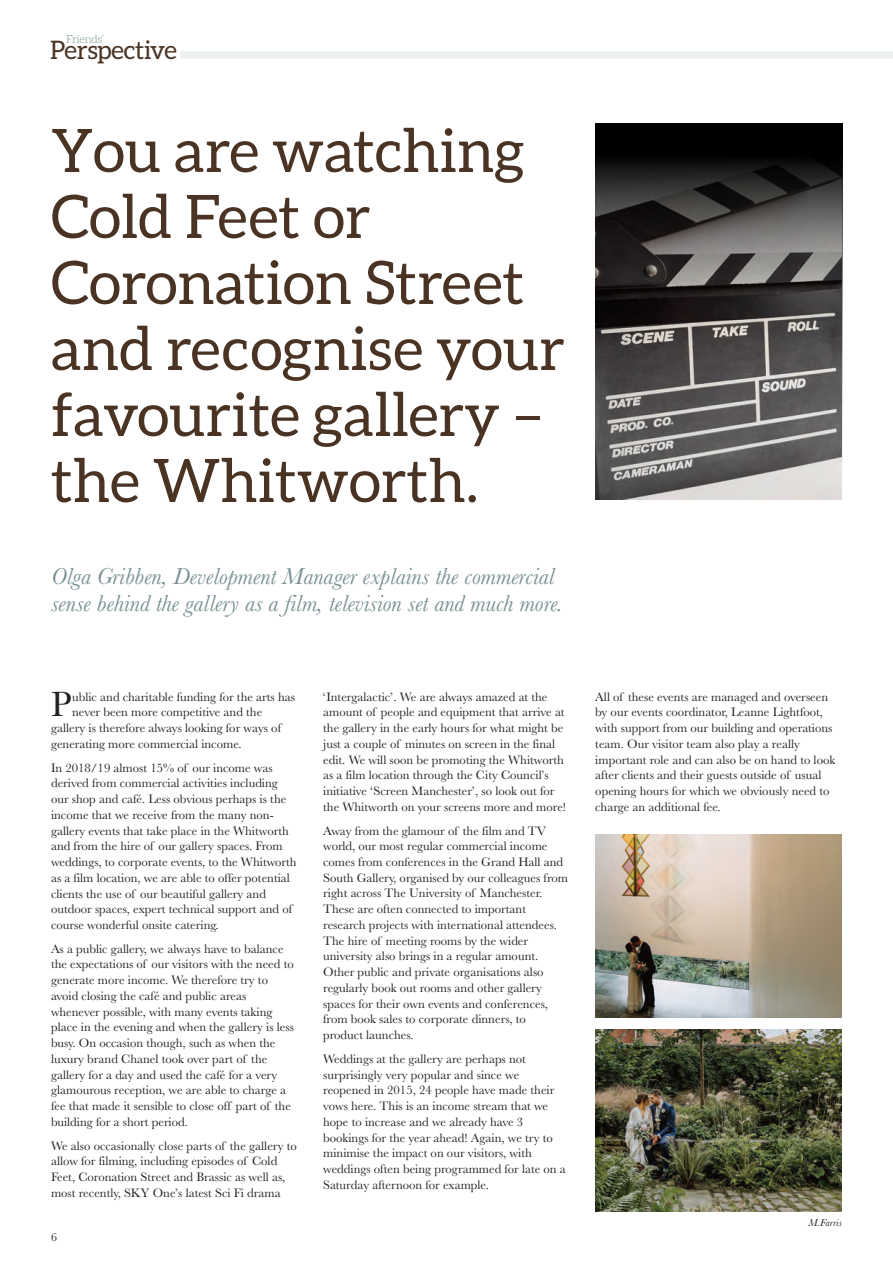
<style>
.page{position:relative;width:893px;height:1263px;background:#fff}
.page>*{position:absolute;margin:0;border:0;box-sizing:border-box;transform-origin:0 0}
.t1{font:60px/66px "Aleo";color:#4a3322}
.t2{font:36.3px "Baskerville";color:#231f20}
.t3{font:25.5px "Aleo";letter-spacing:-.015em;color:#4a3322}
.t4{font:italic 24px/27px "Baskerville";color:#789091}
.t5{font:12.75px/15.8px "Baskerville";color:#231f20}
.t6{font:12px "Baskerville";color:#231f20}
.t7{font:300 11.25px "Aleo";letter-spacing:-.03em;color:#789091}
.t8{font:italic 10.5px "Baskerville";color:#231f20}
</style>
<div class="page">
<div style="left:180px;top:51px;width:713px;height:8px;background:#ecf0f0"></div>
<img style="left:595px;top:834px;width:247px;height:183px">
<img style="left:595px;top:1029px;width:247px;height:183px">
<svg style="left:595px;top:124px;width:247px;height:376px;background:#514e4e"></svg>
<p class="t7" style="left:66px;top:34px;width:40px">Friends’</p>
<p class="t3" style="left:50px;top:40px;width:128px">Perspective</p>
<p class="t1" style="left:51px;top:122px;width:515px">You are watching<br>Cold Feet or<br>Coronation Street and recognise your favourite gallery – the Whitworth.</p>
<p class="t4" style="left:51px;top:565px;width:513px">Olga Gribben, Development Manager explains the commercial sense behind the gallery as a film, television set and much more.</p>
<p class="t2" style="left:51px;top:692px;width:22px">P</p>
<p class="t5" style="left:72px;top:690px;width:224px">ublic and charitable funding for the arts has</p>
<p class="t5" style="left:72px;top:706px;width:192px">never been more competitive and the</p>
<p class="t5" style="left:51px;top:722px;width:232px">gallery is therefore always looking for ways of</p>
<p class="t5" style="left:51px;top:737px;width:192px">generating more commercial income.</p>
<p class="t5" style="left:51px;top:761px;width:247px">In 2018/19 almost 15% of our income was derived from commercial activities including our shop and café. Less obvious perhaps is the income that we receive from the many non&shy;gallery events that take place in the Whitworth and from the hire of our gallery spaces. From weddings, to corporate events, to the Whitworth as a film location, we are able to offer potential clients the use of our beautiful gallery and outdoor spaces, expert technical support and of course wonderful onsite catering.</p>
<p class="t5" style="left:51px;top:942px;width:244px">As a public gallery, we always have to balance the expectations of our visitors with the need to generate more income. We therefore try to avoid closing the café and public areas whenever possible, with many events taking place in the evening and when the gallery is less busy. On occasion though, such as when the luxury brand Chanel took over part of the gallery for a day and used the café for a very glamourous reception, we are able to charge a fee that made it sensible to close off part of the building for a short period.</p>
<p class="t5" style="left:51px;top:1139px;width:247px">We also occasionally close parts of the gallery to allow for filming, including episodes of Cold Feet, Coronation Street and Brassic as well as, most recently, SKY One’s latest Sci Fi drama</p>
<p class="t6" style="left:51px;top:1233px;width:7px">6</p>
<p class="t5" style="left:323px;top:690px;width:244px">‘Intergalactic’. We are always amazed at the amount of people and equipment that arrive at the gallery in the early hours for what might be just a couple of minutes on screen in the final edit. We will soon be promoting the Whitworth as a film location through the City Council’s initiative ‘Screen Manchester’, so look out for the Whitworth on your screens more and more!</p>
<p class="t5" style="left:323px;top:824px;width:246px">Away from the glamour of the film and TV world, our most regular commercial income comes from conferences in the Grand Hall and South Gallery, organised by our colleagues from right across The University of Manchester.<br>These are often connected to important research projects with international attendees.<br>The hire of meeting rooms by the wider university also brings in a regular amount.<br>Other public and private organisations also regularly book out rooms and other gallery spaces for their own events and conferences, from book sales to corporate dinners, to product launches.</p>
<p class="t5" style="left:323px;top:1052px;width:244px">Weddings at the gallery are perhaps not surprisingly very popular and since we reopened in 2015, 24 people have made their vows here. This is an income stream that we hope to increase and we already have 3 bookings for the year ahead! Again, we try to minimise the impact on our visitors, with weddings often being programmed for late on a Saturday afternoon for example.</p>
<p class="t5" style="left:595px;top:690px;width:241px">All of these events are managed and overseen by our events coordinator, Leanne Lightfoot, with support from our building and operations team. Our visitor team also play a really important role and can also be on hand to look after clients and their guests outside of usual opening hours for which we obviously need to charge an additional fee.</p>
<p class="t8" style="left:808px;top:1219px;width:35px">M.Farris</p>
</div>
